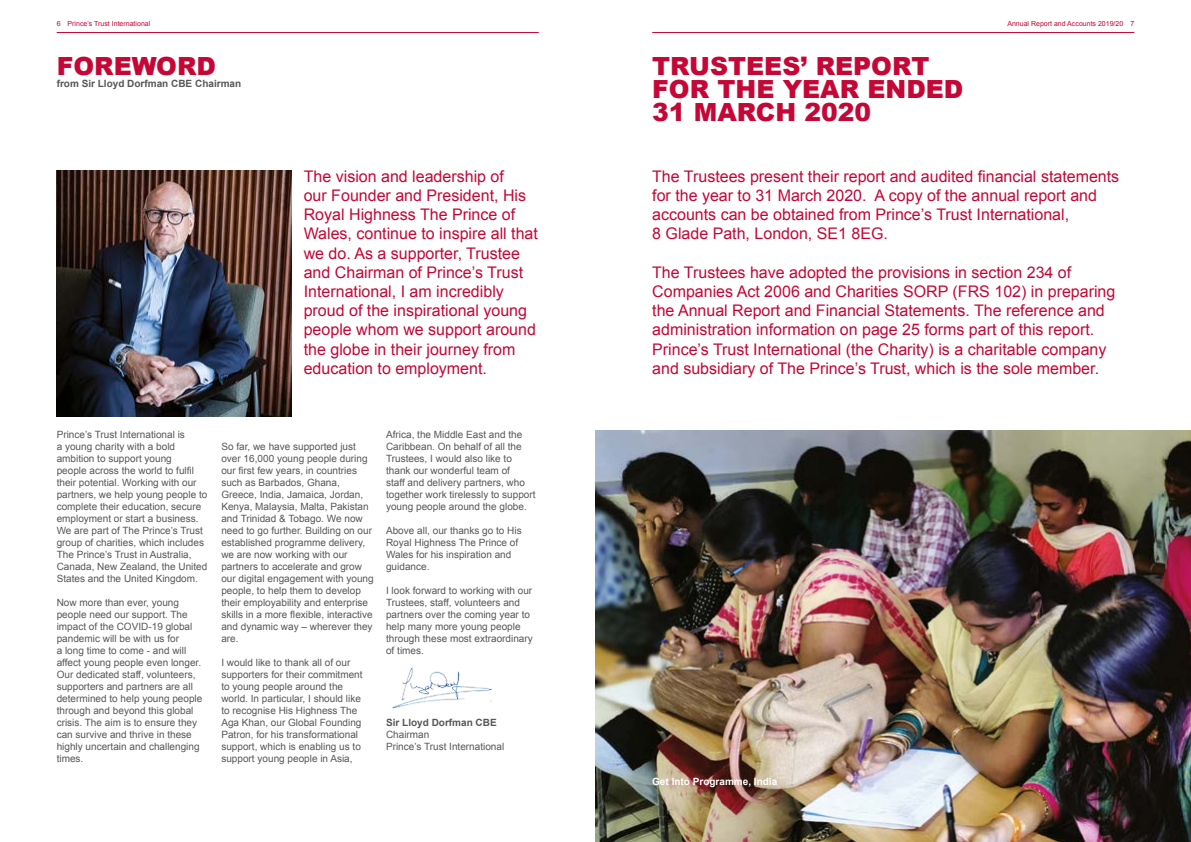
<style>
.page{position:relative;width:1191px;height:842px;background:#fff}
.page>*{position:absolute;margin:0;border:0;box-sizing:border-box;transform-origin:0 0}
.t1{font:900 25px/23px "Arial";color:#c50736}
.t2{font:16px/19.2px "Arial";color:#c50736}
.t3{font:10px/12px "Arial";color:#575756}
.t4{font:700 10px "Arial";color:#575756}
.t5{font:700 10px "Arial";color:#fff}
.t6{font:7px "Arial";color:#c50736}
</style>
<div class="page">
<img style="left:57px;top:170px;width:235px;height:247px">
<img style="left:595px;top:431px;width:596px;height:411px">
<hr style="left:652px;top:32px;width:482px;height:1px;background:#c50736">
<hr style="left:57px;top:32px;width:482px;height:1px;background:#c50736">
<img style="left:392px;top:667px;width:100px;height:42px">
<p class="t6" style="left:57px;top:19px;width:95px">6 Prince’s Trust International</p>
<p class="t6" style="left:1007px;top:19px;width:128px">Annual Report and Accounts 2019/20 7</p>
<h1 class="t1" style="left:57px;top:53px;width:161px">FOREWORD</h1>
<p class="t4" style="left:57px;top:76px;width:186px">from Sir Lloyd Dorfman CBE Chairman</p>
<h1 class="t1" style="left:652px;top:53px;width:313px">TRUSTEES’ REPORT<br>FOR THE YEAR ENDED<br>31 MARCH 2020</h1>
<p class="t2" style="left:304px;top:167px;width:236px">The vision and leadership of<br>our Founder and President, His<br>Royal Highness The Prince of<br>Wales, continue to inspire all that we do. As a supporter, Trustee and Chairman of Prince’s Trust<br>International, I am incredibly proud of the inspirational young people whom we support around the globe in their journey from education to employment.</p>
<h2 class="t2" style="left:652px;top:167px;width:468px">The Trustees present their report and audited financial statements for the year to 31 March 2020. A copy of the annual report and accounts can be obtained from Prince’s Trust International,<br>8 Glade Path, London, SE1 8EG.</h2>
<p class="t2" style="left:652px;top:263px;width:465px">The Trustees have adopted the provisions in section 234 of Companies Act 2006 and Charities SORP (FRS 102) in preparing the Annual Report and Financial Statements. The reference and administration information on page 25 forms part of this report.<br>Prince’s Trust International (the Charity) is a charitable company and subsidiary of The Prince’s Trust, which is the sole member.</p>
<p class="t3" style="left:57px;top:429px;width:152px">Prince’s Trust International is<br>a young charity with a bold ambition to support young<br>people across the world to fulfil their potential. Working with our partners, we help young people to complete their education, secure employment or start a business.<br>We are part of The Prince’s Trust group of charities, which includes<br>The Prince’s Trust in Australia,<br>Canada, New Zealand, the United<br>States and the United Kingdom.</p>
<p class="t3" style="left:57px;top:597px;width:147px">Now more than ever, young people need our support. The impact of the COVID-19 global pandemic will be with us for<br>a long time to come - and will affect young people even longer.<br>Our dedicated staff, volunteers, supporters and partners are all determined to help young people through and beyond this global crisis. The aim is to ensure they can survive and thrive in these highly uncertain and challenging times.</p>
<p class="t3" style="left:221px;top:441px;width:154px">So far, we have supported just over 16,000 young people during our first few years, in countries such as Barbados, Ghana,<br>Greece, India, Jamaica, Jordan,<br>Kenya, Malaysia, Malta, Pakistan and Trinidad &amp; Tobago. We now need to go further. Building on our established programme delivery, we are now working with our partners to accelerate and grow our digital engagement with young people, to help them to develop their employability and enterprise skills in a more flexible, interactive and dynamic way – wherever they are.</p>
<p class="t3" style="left:221px;top:657px;width:143px">I would like to thank all of our supporters for their commitment to young people around the world. In particular, I should like to recognise His Highness The<br>Aga Khan, our Global Founding<br>Patron, for his transformational support, which is enabling us to support young people in Asia,</p>
<p class="t3" style="left:386px;top:429px;width:151px">Africa, the Middle East and the<br>Caribbean. On behalf of all the<br>Trustees, I would also like to thank our wonderful team of<br>staff and delivery partners, who together work tirelessly to support young people around the globe.</p>
<p class="t3" style="left:386px;top:525px;width:137px">Above all, our thanks go to His<br>Royal Highness The Prince of<br>Wales for his inspiration and guidance.</p>
<p class="t3" style="left:386px;top:585px;width:148px">I look forward to working with our<br>Trustees, staff, volunteers and partners over the coming year to help many more young people through these most extraordinary of times.</p>
<p class="t4" style="left:386px;top:716px;width:112px">Sir Lloyd Dorfman CBE</p>
<p class="t3" style="left:386px;top:729px;width:120px">Chairman<br>Prince’s Trust International</p>
<p class="t5" style="left:652px;top:775px;width:127px">Get Into Programme, India</p>
</div>
